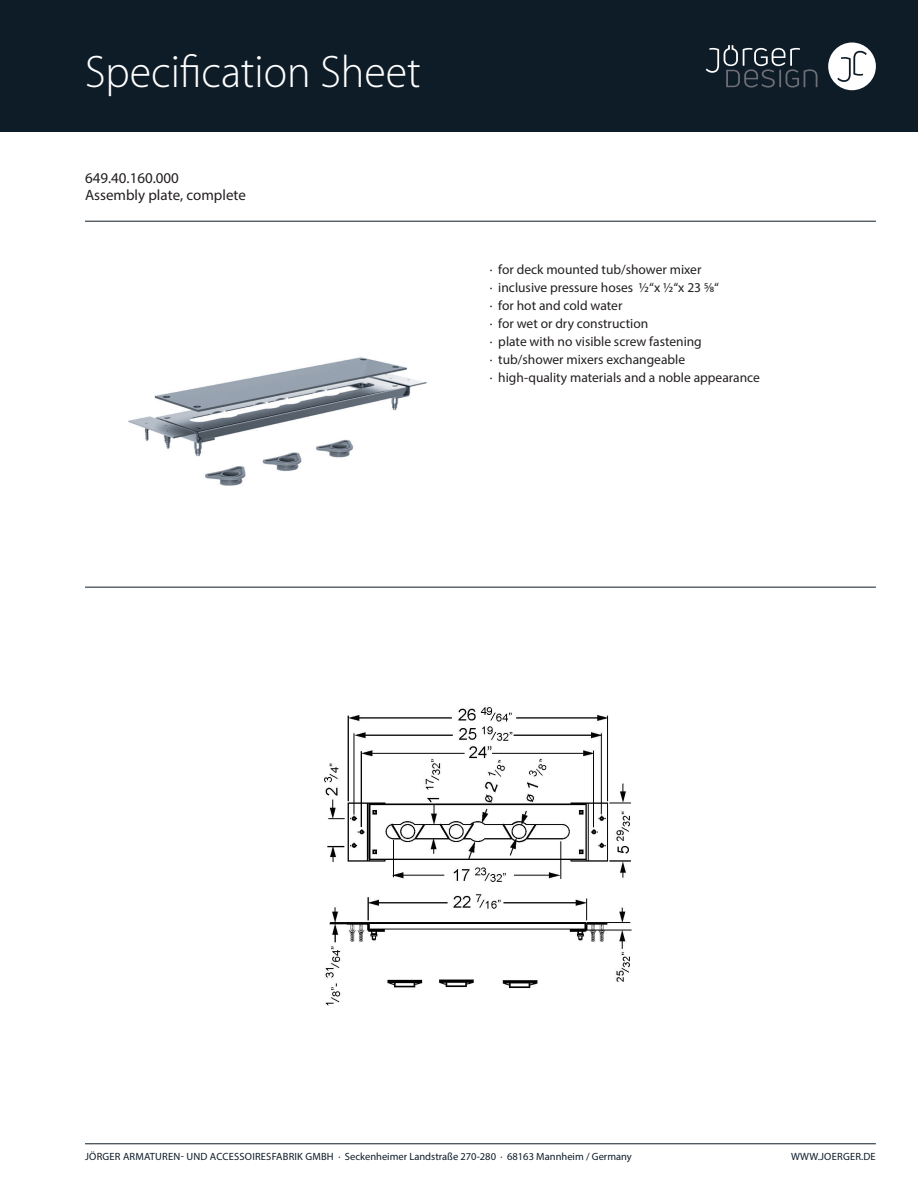
<style>
.page{position:relative;width:918px;height:1188px;background:#fff}
.page>*{position:absolute;margin:0;border:0;box-sizing:border-box;transform-origin:0 0}
.t1{font:100 45px "Myriad Set Pro";color:#fff}
.t2{font:15px/16.8px "Myriad Pro";color:#231f20}
.t3{font:13.5px/18px "Myriad Pro";color:#231f20}
.t4{font:10.5px "Myriad Pro";letter-spacing:.015em;color:#0e1c28}
</style>
<div class="page">
<div style="left:0;top:0;width:918px;height:132px;background:#0e1c28"></div>
<div style="left:828px;top:43px;width:48px;height:47px;background:#fff;border-radius:50%"></div>
<svg style="left:837px;top:51px;width:30px;height:31px"></svg>
<svg style="left:706px;top:45px;width:111px;height:43px"></svg>
<hr style="left:85px;top:1143px;width:791px;height:1px;background:#0e1c28">
<hr style="left:85px;top:221px;width:791px;height:1px;background:#0e1c28">
<hr style="left:85px;top:587px;width:791px;height:1px;background:#0e1c28">
<img style="left:128px;top:357px;width:299px;height:129px">
<img style="left:324px;top:707px;width:308px;height:299px">
<h1 class="t1" style="left:85px;top:38px;width:337px">Specification Sheet</h1>
<p class="t2" style="left:85px;top:169px;width:163px">649.40.160.000<br>Assembly plate, complete</p>
<p class="t3" style="left:490px;top:260px;width:272px">· for deck mounted tub/shower mixer<br>· inclusive pressure hoses 1/2“x 1/2“x 23 5/8“<br>· for hot and cold water<br>· for wet or dry construction<br>· plate with no visible screw fastening<br>· tub/shower mixers exchangeable<br>· high-quality materials and a noble appearance</p>
<p class="t4" style="left:85px;top:1150px;width:548px">JÖRGER ARMATUREN- UND ACCESSOIRESFABRIK GMBH · Seckenheimer Landstraße 270-280 · 68163 Mannheim / Germany</p>
<p class="t4" style="left:791px;top:1150px;width:86px">WWW.JOERGER.DE</p>
</div>
